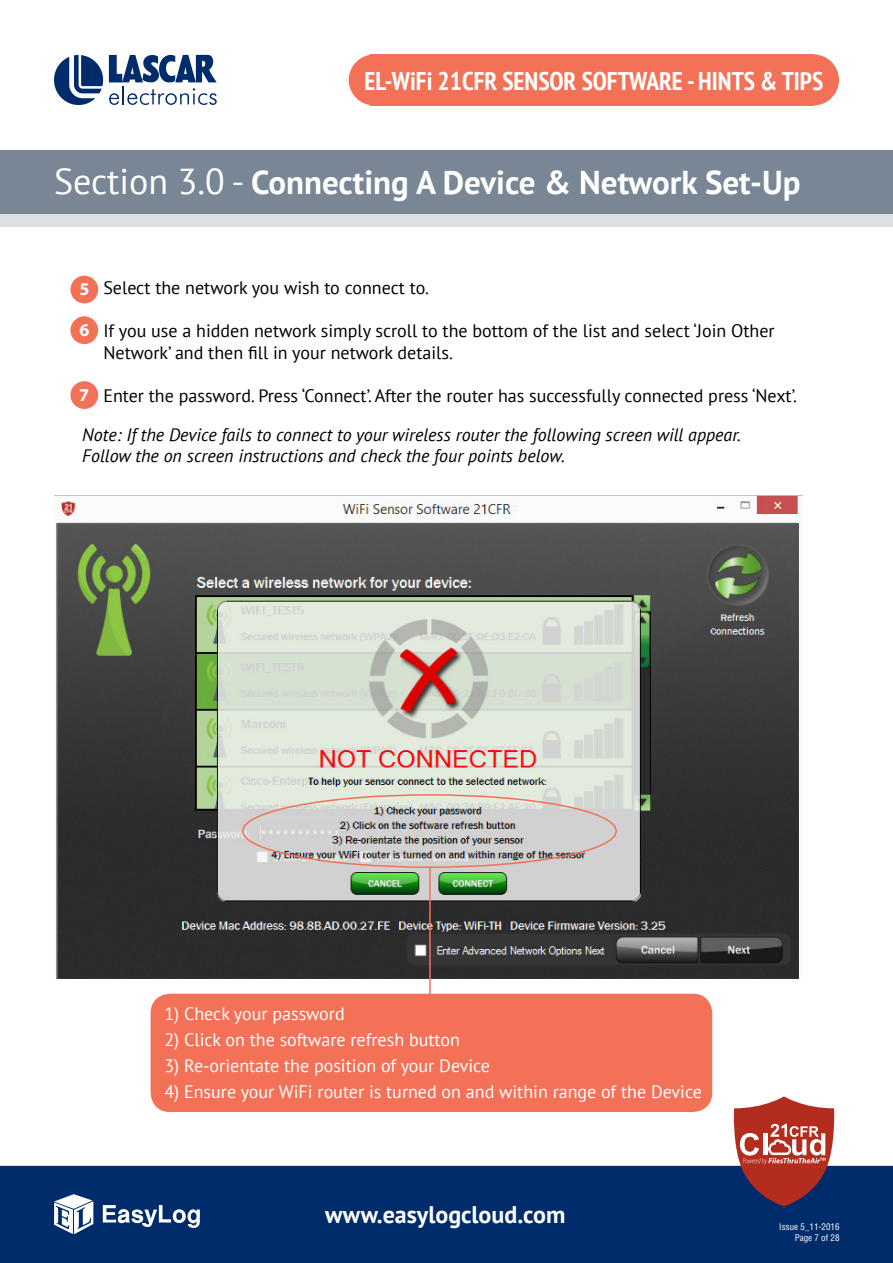
<style>
.page{position:relative;width:893px;height:1263px;background:#fff}
.page>*{position:absolute;margin:0;border:0;box-sizing:border-box;transform-origin:0 0}
.t1{font:700 33px "PT Sans";color:#fff}
.t2{font:700 condensed 25.5px "PT Sans";color:#fff}
.t3{font:700 24px "PT Sans";color:#fff}
.t4{font:18px/21.6px "PT Sans";color:#000}
.t5{font:18px "PT Sans";color:#fff}
.t6{font:italic 18px/21.6px "PT Sans";color:#000}
.t7{font:700 18px "Myriad Pro";color:#fff}
.t8{font:condensed 9px/10.8px "Helvetica CE";color:#fff;text-align:right}
.s1{font-weight:400;font-size:36px}
</style>
<div class="page">
<div style="left:0;top:214px;width:893px;height:12px;background:#dddfe3"></div>
<div style="left:0;top:150px;width:893px;height:64px;background:#788695"></div>
<svg style="left:54px;top:55px;width:49px;height:50px"></svg>
<svg style="left:109px;top:55px;width:108px;height:50px"></svg>
<div style="left:349px;top:54px;width:51px;height:51px;background:#f37257;border-radius:50%"></div>
<div style="left:788px;top:54px;width:51px;height:51px;background:#f37257;border-radius:50%"></div>
<div style="left:380px;top:54px;width:428px;height:51px;background:#f37257"></div>
<div style="left:0;top:1166px;width:893px;height:97px;background:#002c6b"></div>
<svg style="left:103px;top:1205px;width:97px;height:23px"></svg>
<svg style="left:54px;top:1194px;width:39px;height:40px"></svg>
<svg style="left:732px;top:1096px;width:104px;height:110px"></svg>
<img style="left:54px;top:495px;width:748px;height:483px">
<div style="left:70px;top:316px;width:28px;height:28px;background:#f37257;border-radius:50%"></div>
<div style="left:70px;top:381px;width:28px;height:28px;background:#f37257;border-radius:50%"></div>
<div style="left:70px;top:276px;width:28px;height:27px;background:#f37257;border-radius:50%"></div>
<img style="left:56px;top:524px;width:742px;height:455px">
<div style="left:152px;top:995px;width:559px;height:115px;background:#f37257;border-radius:18px"></div>
<div style="left:151px;top:994px;width:561px;height:118px;border:3px solid #f37257;border-radius:18px"></div>
<hr style="left:429px;top:868px;width:2px;height:160px;background:#f37257">
<div style="left:242px;top:794px;width:375px;height:74px;border:2px solid #f37257;border-radius:50%"></div>
<h2 class="t2" style="left:364px;top:64px;width:460px">EL-WiFi 21CFR SENSOR SOFTWARE - HINTS &amp; TIPS</h2>
<p class="t1" style="left:54px;top:161px;width:748px"><span class="s1">Section 3.0 -</span> Connecting A Device &amp; Network Set-Up</p>
<p class="t7" style="left:80px;top:277px;width:11px">5</p>
<p class="t7" style="left:80px;top:318px;width:11px">6</p>
<p class="t7" style="left:79px;top:383px;width:11px">7</p>
<p class="t4" style="left:103px;top:277px;width:327px">Select the network you wish to connect to.</p>
<p class="t4" style="left:103px;top:320px;width:673px">If you use a hidden network simply scroll to the bottom of the list and select ‘Join Other<br>Network’ and then fill in your network details.</p>
<p class="t4" style="left:103px;top:385px;width:695px">Enter the password. Press ‘Connect’. After the router has successfully connected press ‘Next’.</p>
<p class="t6" style="left:82px;top:423px;width:660px">Note: If the Device fails to connect to your wireless router the following screen will appear.<br>Follow the on screen instructions and check the four points below.</p>
<p class="t5" style="left:164px;top:1002px;width:182px">1) Check your password</p>
<p class="t5" style="left:164px;top:1028px;width:297px">2) Click on the software refresh button</p>
<p class="t5" style="left:164px;top:1054px;width:327px">3) Re-orientate the position of your Device</p>
<p class="t5" style="left:164px;top:1080px;width:539px">4) Ensure your WiFi router is turned on and within range of the Device</p>
<h3 class="t3" style="left:325px;top:1198px;width:242px">www.easylogcloud.com</h3>
<p class="t8" style="left:779px;top:1221px;width:62px">Issue 5_11-2016<br>Page 7 of 28</p>
</div>
